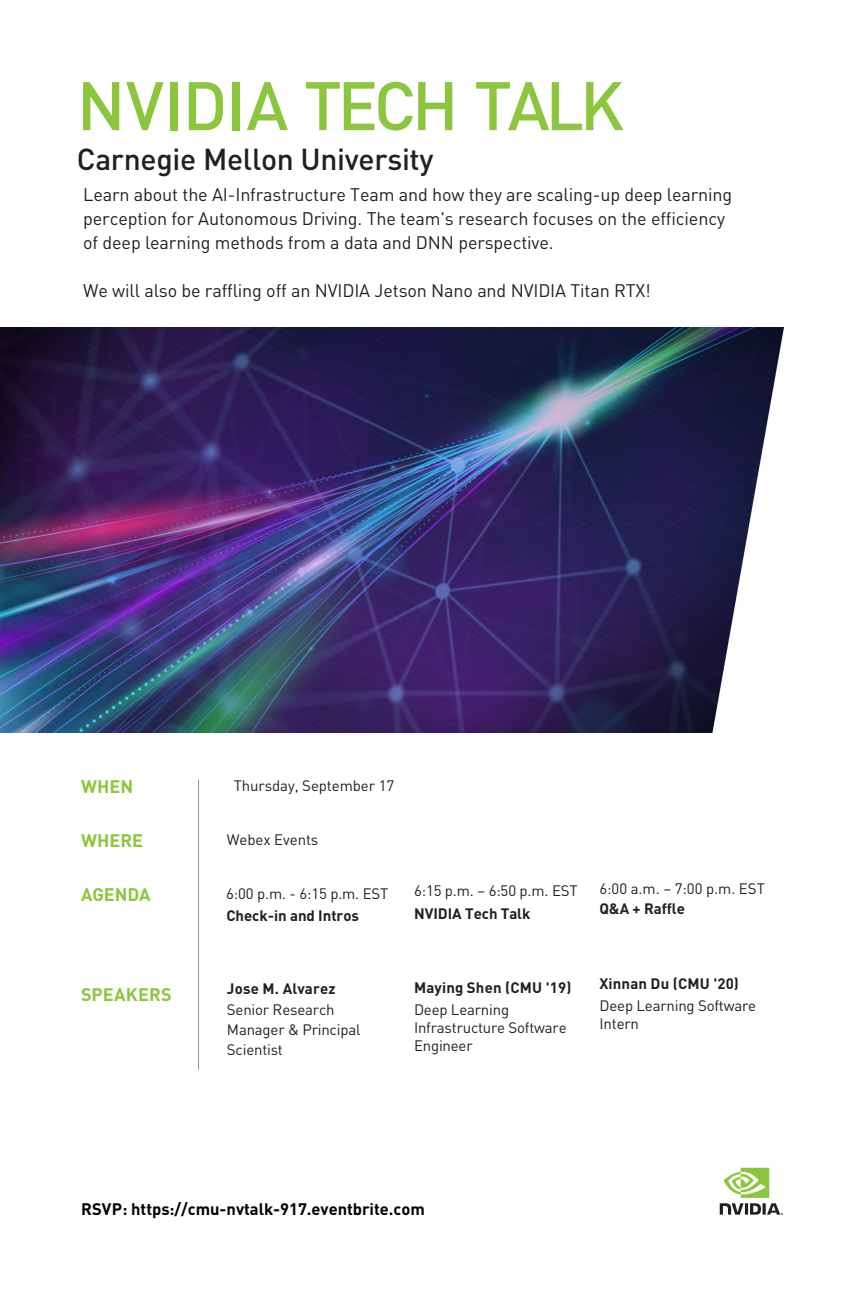
<style>
.page{position:relative;width:864px;height:1296px;background:#fff}
.page>*{position:absolute;margin:0;border:0;box-sizing:border-box;transform-origin:0 0}
.Boby{font:500 67.5px "DIN Pro";letter-spacing:-.065em;color:#8bc63e}
.Boby-2{font:500 30px "DIN Pro";letter-spacing:-.01em;color:#231f20}
.Boby-3{font:18px/24px "DIN Pro";letter-spacing:-.01em;color:#231f20}
.Schedule_Green{font:700 18px "DIN Pro";letter-spacing:-.005em;color:#8bc63e}
.Schedule_Green-2{font:700 18px "DIN Pro";letter-spacing:.015em;color:#8bc63e}
.URL{font:700 16.5px "DIN Pro";color:#000}
.t1{font:15px/18px "DIN Pro";letter-spacing:-.015em;color:#231f20}
.t2{font:700 15px "DIN Pro";letter-spacing:.01em;color:#231f20}
</style>
<div class="page">
<img style="left:0;top:327px;width:783px;height:405px">
<svg style="left:720px;top:1168px;width:63px;height:47px"></svg>
<hr style="left:198px;top:780px;width:1px;height:290px;background:#939598">
<p class="Boby" style="left:77px;top:60px;width:549px">NVIDIA TECH TALK</p>
<p class="Boby-2" style="left:77px;top:139px;width:358px">Carnegie Mellon University</p>
<p class="Boby-3" style="left:83px;top:182px;width:651px">Learn about the AI-Infrastructure Team and how they are scaling-up deep learning perception for Autonomous Driving. The team's research focuses on the efficiency of deep learning methods from a data and DNN perspective.</p>
<p class="Boby-3" style="left:83px;top:278px;width:569px">We will also be raffling off an NVIDIA Jetson Nano and NVIDIA Titan RTX!</p>
<p class="Schedule_Green" style="left:81px;top:775px;width:54px">WHEN</p>
<p class="t1" style="left:234px;top:776px;width:162px">Thursday, September 17</p>
<p class="Schedule_Green" style="left:81px;top:829px;width:63px">WHERE</p>
<p class="t1" style="left:227px;top:830px;width:93px">Webex Events</p>
<p class="Schedule_Green" style="left:81px;top:883px;width:71px">AGENDA</p>
<p class="t1" style="left:226px;top:884px;width:164px">6:00 p.m. - 6:15 p.m. EST</p>
<p class="t2" style="left:226px;top:905px;width:134px">Check-in and Intros</p>
<p class="t1" style="left:414px;top:881px;width:165px">6:15 p.m. – 6:50 p.m. EST</p>
<p class="t2" style="left:414px;top:904px;width:118px">NVIDIA Tech Talk</p>
<p class="t1" style="left:599px;top:879px;width:167px">6:00 a.m. – 7:00 p.m. EST</p>
<p class="t2" style="left:599px;top:899px;width:87px">Q&amp;A + Raffle</p>
<p class="Schedule_Green-2" style="left:81px;top:982px;width:92px">SPEAKERS</p>
<p class="t2" style="left:227px;top:979px;width:110px">Jose M. Alvarez</p>
<p class="t1" style="left:227px;top:999px;width:135px;line-height:20px">Senior Research<br>Manager &amp; Principal<br>Scientist</p>
<p class="t2" style="left:414px;top:977px;width:159px">Maying Shen (CMU '19)</p>
<p class="t1" style="left:414px;top:1000px;width:154px">Deep Learning<br>Infrastructure Software<br>Engineer</p>
<p class="t2" style="left:599px;top:973px;width:141px">Xinnan Du (CMU '20)</p>
<p class="t1" style="left:600px;top:996px;width:158px">Deep Learning Software<br>Intern</p>
<p class="URL" style="left:81px;top:1198px;width:345px">RSVP: https://cmu-nvtalk-917.eventbrite.com</p>
</div>
